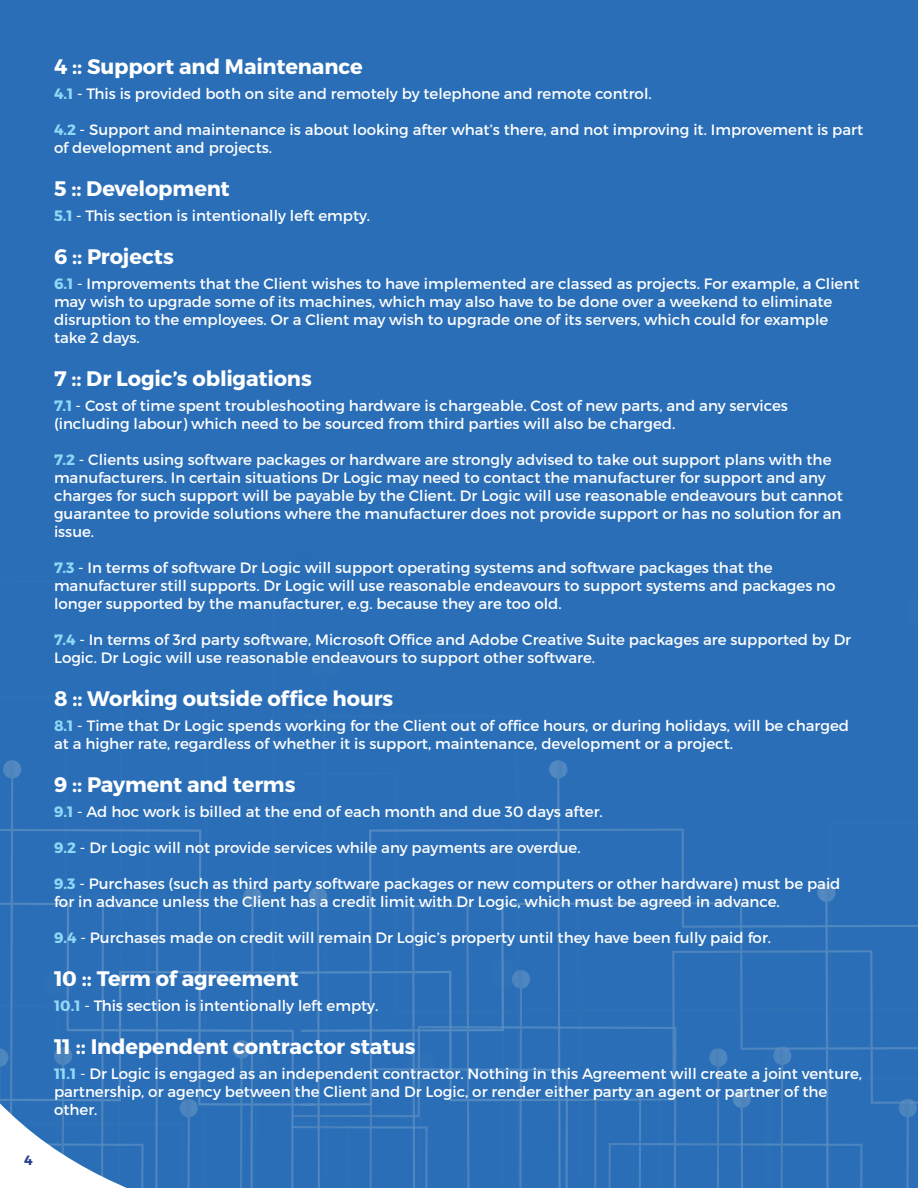
<style>
.page{position:relative;width:918px;height:1188px;background:#296eb7}
.page>*{position:absolute;margin:0;border:0;box-sizing:border-box;transform-origin:0 0}
.t1{font:700 21px "Montserrat";letter-spacing:-.01em;color:#fff}
.t2{font:15px/18px "Montserrat";color:#fff}
.t3{font:700 13.5px "Montserrat";color:#25408f}
.s1{font-weight:700;color:#91d8f8}
</style>
<div class="page">
<svg style="left:0;top:760px;width:918px;height:428px"></svg>
<p class="t3" style="left:24px;top:1151px;width:10px">4</p>
<h1 class="t1" style="left:54px;top:54px;width:310px">4 :: Support and Maintenance</h1>
<p class="t2" style="left:54px;top:85px;width:599px"><span class="s1">4.1</span> - This is provided both on site and remotely by telephone and remote control.</p>
<p class="t2" style="left:54px;top:121px;width:811px"><span class="s1">4.2</span> - Support and maintenance is about looking after what’s there, and not improving it. Improvement is part of development and projects.</p>
<h1 class="t1" style="left:54px;top:176px;width:177px">5 :: Development</h1>
<p class="t2" style="left:54px;top:207px;width:318px"><span class="s1">5.1</span> - This section is intentionally left empty.</p>
<h1 class="t1" style="left:54px;top:244px;width:121px">6 :: Projects</h1>
<p class="t2" style="left:54px;top:275px;width:807px"><span class="s1">6.1</span> - Improvements that the Client wishes to have implemented are classed as projects. For example, a Client may wish to upgrade some of its machines, which may also have to be done over a weekend to eliminate disruption to the employees. Or a Client may wish to upgrade one of its servers, which could for example take 2 days.</p>
<h1 class="t1" style="left:54px;top:366px;width:259px">7 :: Dr Logic’s obligations</h1>
<p class="t2" style="left:54px;top:397px;width:735px"><span class="s1">7.1</span> - Cost of time spent troubleshooting hardware is chargeable. Cost of new parts, and any services (including labour) which need to be sourced from third parties will also be charged.</p>
<p class="t2" style="left:54px;top:451px;width:791px"><span class="s1">7.2</span> - Clients using software packages or hardware are strongly advised to take out support plans with the manufacturers. In certain situations Dr Logic may need to contact the manufacturer for support and any charges for such support will be payable by the Client. Dr Logic will use reasonable endeavours but cannot guarantee to provide solutions where the manufacturer does not provide support or has no solution for an issue.</p>
<p class="t2" style="left:54px;top:559px;width:783px"><span class="s1">7.3</span> - In terms of software Dr Logic will support operating systems and software packages that the manufacturer still supports. Dr Logic will use reasonable endeavours to support systems and packages no longer supported by the manufacturer, e.g. because they are too old.</p>
<p class="t2" style="left:54px;top:631px;width:799px"><span class="s1">7.4</span> - In terms of 3rd party software, Microsoft Office and Adobe Creative Suite packages are supported by Dr<br>Logic. Dr Logic will use reasonable endeavours to support other software.</p>
<h1 class="t1" style="left:54px;top:686px;width:341px">8 :: Working outside office hours</h1>
<p class="t2" style="left:54px;top:716px;width:797px"><span class="s1">8.1</span> - Time that Dr Logic spends working for the Client out of office hours, or during holidays, will be charged at a higher rate, regardless of whether it is support, maintenance, development or a project.</p>
<h1 class="t1" style="left:54px;top:772px;width:243px">9 :: Payment and terms</h1>
<p class="t2" style="left:54px;top:802px;width:550px"><span class="s1">9.1</span> - Ad hoc work is billed at the end of each month and due 30 days after.</p>
<p class="t2" style="left:54px;top:838px;width:528px"><span class="s1">9.2</span> - Dr Logic will not provide services while any payments are overdue.</p>
<p class="t2" style="left:54px;top:874px;width:788px"><span class="s1">9.3</span> - Purchases (such as third party software packages or new computers or other hardware) must be paid for in advance unless the Client has a credit limit with Dr Logic, which must be agreed in advance.</p>
<p class="t2" style="left:54px;top:928px;width:719px"><span class="s1">9.4</span> - Purchases made on credit will remain Dr Logic’s property until they have been fully paid for.</p>
<h1 class="t1" style="left:54px;top:966px;width:246px">10 :: Term of agreement</h1>
<p class="t2" style="left:54px;top:996px;width:326px"><span class="s1">10.1</span> - This section is intentionally left empty.</p>
<h1 class="t1" style="left:54px;top:1034px;width:363px">11 :: Independent contractor status</h1>
<p class="t2" style="left:54px;top:1064px;width:810px"><span class="s1">11.1</span> - Dr Logic is engaged as an independent contractor. Nothing in this Agreement will create a joint venture, partnership, or agency between the Client and Dr Logic, or render either party an agent or partner of the other.</p>
</div>
